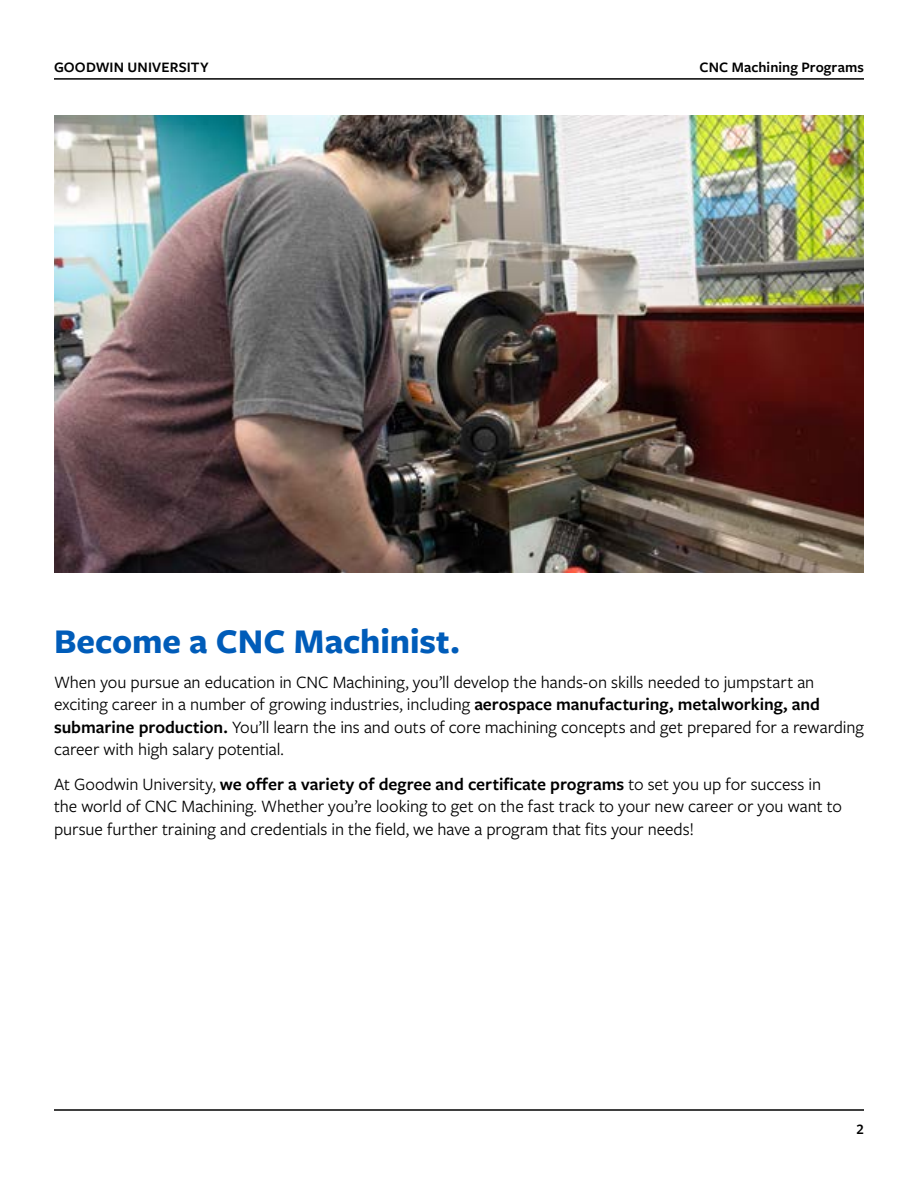
<style>
.page{position:relative;width:918px;height:1188px;background:#fff}
.page>*{position:absolute;margin:0;border:0;box-sizing:border-box;transform-origin:0 0}
.t1{font:700 36px "Freight Sans Pro";letter-spacing:-.005em;color:#005cb9}
.t2{font:18px/22.5px "Freight Sans Pro";letter-spacing:-.005em;color:#000}
.t3{font:600 15px "Freight Sans Pro";letter-spacing:.01em;color:#000}
.s1{font-weight:600}
</style>
<div class="page">
<hr style="left:54px;top:78px;width:810px;height:2px;background:#000">
<hr style="left:54px;top:1109px;width:810px;height:2px;background:#000">
<img style="left:54px;top:115px;width:810px;height:457px">
<p class="t3" style="left:54px;top:57px;width:156px">GOODWIN UNIVERSITY</p>
<p class="t3" style="left:700px;top:57px;width:166px">CNC Machining Programs</p>
<h1 class="t1" style="left:54px;top:617px;width:408px">Become a CNC Machinist.</h1>
<p class="t2" style="left:54px;top:670px;width:812px">When you pursue an education in CNC Machining, you’ll develop the hands-on skills needed to jumpstart an exciting career in a number of growing industries, including <span class="s1">aerospace manufacturing, metalworking, and submarine production.</span> You’ll learn the ins and outs of core machining concepts and get prepared for a rewarding career with high salary potential.</p>
<p class="t2" style="left:54px;top:772px;width:789px">At Goodwin University, <span class="s1">we offer a variety of degree and certificate programs</span> to set you up for success in the world of CNC Machining. Whether you’re looking to get on the fast track to your new career or you want to pursue further training and credentials in the field, we have a program that fits your needs!</p>
<p class="t3" style="left:856px;top:1119px;width:9px">2</p>
</div>
